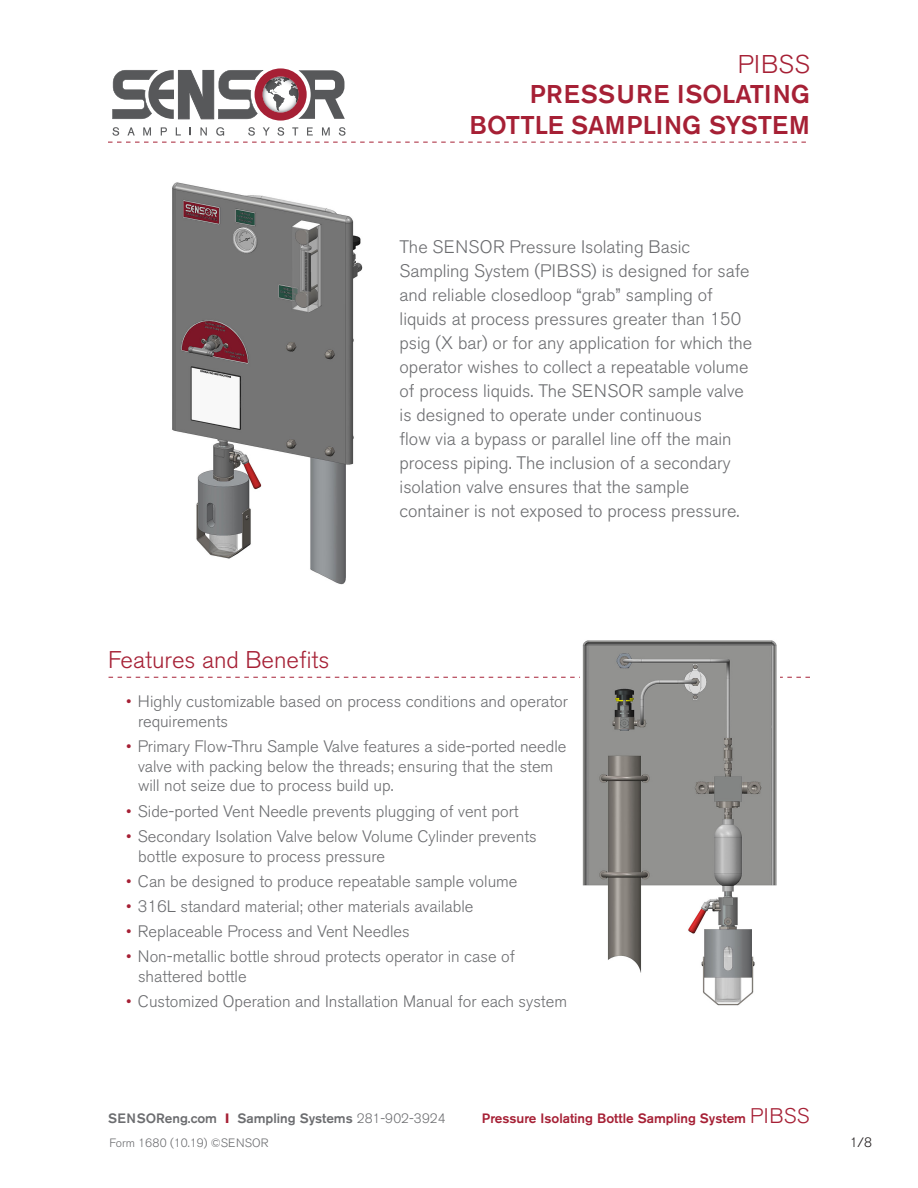
<style>
.page{position:relative;width:918px;height:1188px;background:#fff}
.page>*{position:absolute;margin:0;border:0;box-sizing:border-box;transform-origin:0 0}
.t1{font:68.55px "Akzidenz Grotesk BE Super";color:#57585a;scale:.75 1}
.Product_name{font:500 25.5px "Akzidenz Grotesk BE";color:#a62035}
.Product_name-2{font:500 25.5px "Akzidenz Grotesk BE";letter-spacing:.02em;color:#a62035}
.Product_name-3{font:300 25.5px "Akzidenz Grotesk BE";letter-spacing:.02em;color:#a62035}
.t2{font:300 24px "Akzidenz Grotesk BE";color:#a62035}
.t3{font:300 18px/24px "Akzidenz Grotesk BE";color:#6c6d70}
.t4{font:300 16.5px/19.8px "Akzidenz Grotesk BE";color:#6c6d70}
.t5{font:500 13.5px "Akzidenz Grotesk BE";color:#a62035}
.t6{font:500 13.5px "Akzidenz Grotesk BE";color:#6c6d70}
.t7{font:300 13.5px "Akzidenz Grotesk BE";color:#231f20}
.t8{font:300 12px "Akzidenz Grotesk BE";letter-spacing:.02em;color:#6c6d70}
.s1{color:#a62035}
.s2{font-weight:700;color:#a62035}
.s3{font-weight:300}
.s4{font-weight:300;font-size:21px}
</style>
<div class="page">
<svg style="left:109px;top:677px;width:701px;height:1px"></svg>
<svg style="left:112px;top:68px;width:233px;height:53px"></svg>
<svg style="left:112px;top:127px;width:7px;height:9px"></svg>
<svg style="left:127px;top:127px;width:8px;height:8px"></svg>
<svg style="left:143px;top:127px;width:8px;height:8px"></svg>
<svg style="left:161px;top:127px;width:6px;height:8px"></svg>
<svg style="left:176px;top:127px;width:5px;height:8px"></svg>
<svg style="left:189px;top:127px;width:2px;height:8px"></svg>
<svg style="left:201px;top:127px;width:6px;height:8px"></svg>
<svg style="left:216px;top:127px;width:8px;height:9px"></svg>
<svg style="left:248px;top:127px;width:7px;height:9px"></svg>
<svg style="left:263px;top:127px;width:7px;height:8px"></svg>
<svg style="left:277px;top:127px;width:7px;height:9px"></svg>
<svg style="left:292px;top:127px;width:6px;height:8px"></svg>
<svg style="left:307px;top:127px;width:6px;height:8px"></svg>
<svg style="left:322px;top:127px;width:8px;height:8px"></svg>
<svg style="left:339px;top:127px;width:6px;height:9px"></svg>
<svg style="left:108px;top:142px;width:698px;height:1px"></svg>
<img style="left:172px;top:182px;width:191px;height:403px">
<img style="left:581px;top:640px;width:199px;height:366px">
<p class="t1" style="left:176px;top:55px;width:55px">N</p>
<p class="Product_name-3" style="left:738px;top:49px;width:74px">PIBSS</p>
<p class="Product_name-2" style="left:530px;top:79px;width:282px">PRESSURE ISOLATING</p>
<p class="Product_name" style="left:470px;top:109px;width:342px">BOTTLE SAMPLING SYSTEM</p>
<p class="t3" style="left:400px;top:235px;width:354px">The SENSOR Pressure Isolating Basic Sampling System (PIBSS) is designed for safe and reliable closedloop “grab” sampling of liquids at process pressures greater than 150 psig (X bar) or for any application for which the operator wishes to collect a repeatable volume of process liquids. The SENSOR sample valve is designed to operate under continuous<br>flow via a bypass or parallel line off the main process piping. The inclusion of a secondary isolation valve ensures that the sample container is not exposed to process pressure.</p>
<p class="t2" style="left:108px;top:646px;width:223px">Features and Benefits</p>
<p class="t4" style="left:138px;top:692px;width:432px;text-indent:-12px"><span class="s1">•</span> Highly customizable based on process conditions and operator requirements</p>
<p class="t4" style="left:138px;top:737px;width:430px;text-indent:-12px"><span class="s1">•</span> Primary Flow-Thru Sample Valve features a side-ported needle valve with packing below the threads; ensuring that the stem will not seize due to process build up.</p>
<p class="t4" style="left:126px;top:801px;width:394px"><span class="s1">•</span> Side-ported Vent Needle prevents plugging of vent port</p>
<p class="t4" style="left:138px;top:827px;width:400px;text-indent:-12px"><span class="s1">•</span> Secondary Isolation Valve below Volume Cylinder prevents bottle exposure to process pressure</p>
<p class="t4" style="left:126px;top:872px;width:393px"><span class="s1">•</span> Can be designed to produce repeatable sample volume</p>
<p class="t4" style="left:126px;top:897px;width:349px"><span class="s1">•</span> 316L standard material; other materials available</p>
<p class="t4" style="left:126px;top:922px;width:285px"><span class="s1">•</span> Replaceable Process and Vent Needles</p>
<p class="t4" style="left:138px;top:947px;width:378px;text-indent:-12px"><span class="s1">•</span> Non-metallic bottle shroud protects operator in case of shattered bottle</p>
<p class="t4" style="left:126px;top:992px;width:443px"><span class="s1">•</span> Customized Operation and Installation Manual for each system</p>
<p class="t6" style="left:108px;top:1110px;width:339px">SENSOReng.com <span class="s2">I</span> Sampling Systems <span class="s3">281-902-3924</span></p>
<p class="t5" style="left:482px;top:1110px;width:329px">Pressure Isolating Bottle Sampling System <span class="s4">PIBSS</span></p>
<p class="t8" style="left:110px;top:1136px;width:161px">Form 1680 (10.19) ©SENSOR</p>
<p class="t7" style="left:850px;top:1134px;width:24px">1/8</p>
</div>
